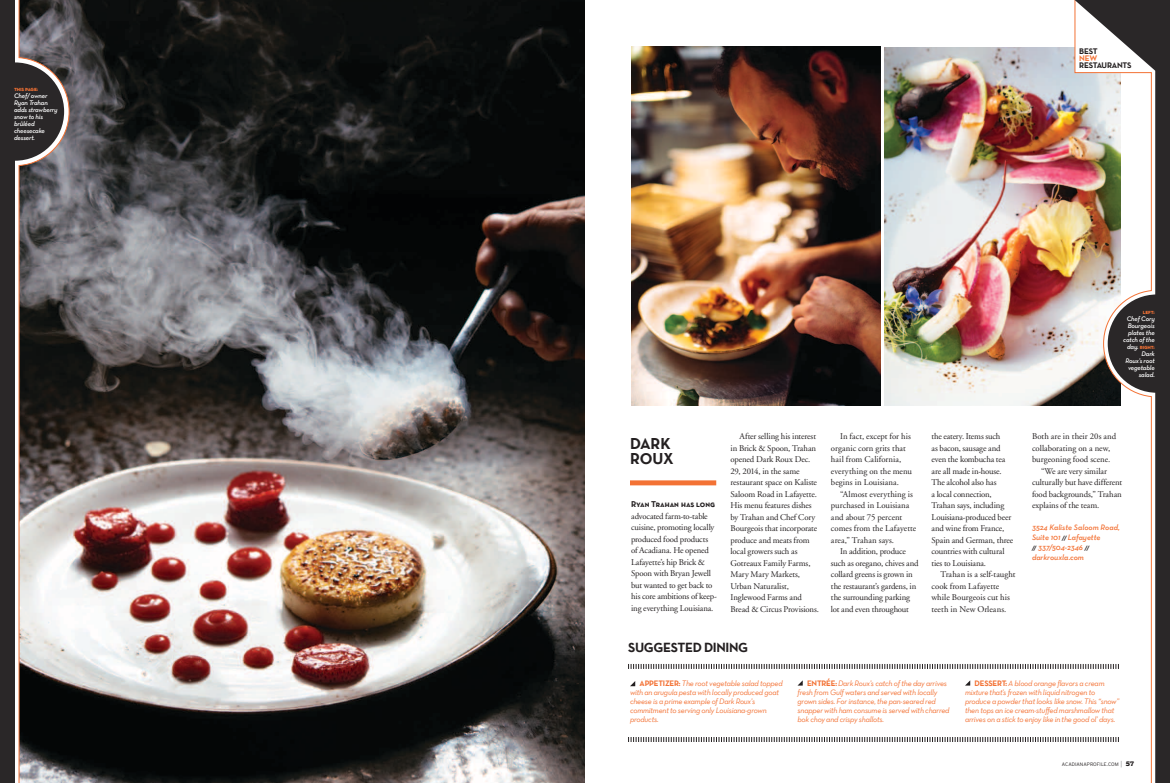
<style>
.page{position:relative;width:1170px;height:783px;background:#fff}
.page>*{position:absolute;margin:0;border:0;box-sizing:border-box;transform-origin:0 0}
.t1{font:16px/15px "Neutra Text TF Bold SC";color:#231f20}
.t2{font:13.5px "Neutra Text TF Bold SC";letter-spacing:-.025em;color:#231f20}
.t3{font:8.8px/11.5px "Adobe Garamond";letter-spacing:-.01em;color:#231f20}
.t4{font:8.8px "Adobe Garamond";letter-spacing:.01em;color:#231f20}
.t5{font:8.5px "Neutra Text TF Bold SC";color:#231f20}
.t6{font:8.2px "Neutra Text TF Bold SC";letter-spacing:-.025em;color:#231f20}
.t7{font:8.2px "Neutra Text TF Bold Alt";color:#f37235}
.t8{font:8px/9px "Neutra Text TF Book Italic Alt";letter-spacing:-.025em;color:#f37235}
.t9{font:italic 600 8px/10px "Neutra Text";color:#f37235}
.t10{font:8px "Neutra Text TF Bold SC";color:#f37235}
.t11{font:italic 600 6.8px/7px "Neutra Text";letter-spacing:-.025em;color:#fff;text-align:right}
.t12{font:6px "Neutra Text TF Bold SC";letter-spacing:-.025em;color:#f37235}
.t13{font:300 5px "Interstate";letter-spacing:.01em;color:#231f20}
.s1{font-family:"Neutra Text";font-weight:600;font-style:italic;font-size:6.8px;color:#fff}
.s2{font-family:"Neutra Text Bold SC Italic";font-weight:400;font-style:normal;font-size:6px;color:#231f20}
.s3{font-family:"Neutra Text TF Bold SC"}
.s4{font-family:"Archer";font-weight:400;font-size:7px;color:#58595b}
.s5{font-family:"Adria Slab";font-weight:900;font-size:7px}
</style>
<div class="page">
<img style="left:632px;top:46px;width:248px;height:360px">
<img style="left:884px;top:48px;width:190px;height:358px">
<img style="left:70px;top:0;width:515px;height:783px">
<svg style="left:630px;top:681px;width:5px;height:5px"></svg>
<svg style="left:798px;top:680px;width:5px;height:6px"></svg>
<svg style="left:965px;top:680px;width:5px;height:6px"></svg>
<svg style="left:1075px;top:0;width:95px;height:783px"></svg>
<svg style="left:1108px;top:294px;width:62px;height:99px;background:#454141"></svg>
<svg style="left:628px;top:664px;width:491px;height:5px"></svg>
<svg style="left:628px;top:737px;width:491px;height:5px"></svg>
<div style="left:630px;top:480px;width:86px;height:5px;background:#f37235"></div>
<svg style="left:18px;top:0;width:52px;height:783px;background:#716d6c"></svg>
<div style="left:0;top:0;width:15px;height:783px;background:#2a2728"></div>
<svg style="left:15px;top:62px;width:49px;height:99px;background:#484444"></svg>
<p class="t12" style="left:14px;top:86px;width:25px">THIS PAGE:</p>
<p class="t11" style="left:14px;top:93px;width:45px;text-align:left">Chef/ owner<br>Ryan Trahan adds strawberry snow to his brûléed cheesecake dessert.</p>
<p class="t6" style="left:1079px;top:46px;width:20px">BEST</p>
<p class="t7" style="left:1079px;top:53px;width:19px">NEW</p>
<p class="t6" style="left:1079px;top:60px;width:54px">RESTAURANTS</p>
<p class="t12" style="left:1143px;top:308px;width:13px">LEFT:</p>
<p class="t11" style="left:1123px;top:315px;width:33px">Chef Cory<br>Bourgeois plates the catch of the</p>
<p class="t12" style="left:1127px;top:343px;width:29px"><span class="s1">day.</span> RIGHT:</p>
<p class="t11" style="left:1125px;top:350px;width:31px">Dark<br>Roux’s root vegetable salad.</p>
<p class="t3" style="left:730px;top:431px;width:90px;text-indent:9px">After selling his interest in Brick &amp; Spoon, Trahan opened Dark Roux Dec.<br>29, 2014, in the same restaurant space on Kaliste<br>Saloom Road in Lafayette.<br>His menu features dishes by Trahan and Chef Cory<br>Bourgeois that incorporate produce and meats from local growers such as<br>Gotreaux Family Farms,<br>Mary Mary Markets,<br>Urban Naturalist,<br>Inglewood Farms and<br>Bread &amp; Circus Provisions.</p>
<h2 class="t2" style="left:628px;top:639px;width:122px">SUGGESTED DINING</h2>
<h1 class="t1" style="left:630px;top:436px;width:12px">DARK<br>ROU</h1>
<h1 class="t1" style="left:663px;top:451px;width:12px">X</h1>
<p class="t5" style="left:631px;top:499px;width:85px">RYAN TRAHAN HAS LONG</p>
<p class="t3" style="left:631px;top:511px;width:87px">advocated farm-to-table cuisine, promoting locally produced food products<br>of Acadiana. He opened<br>Lafayette’s hip Brick &amp;<br>Spoon with Bryan Jewell but wanted to get back to his core ambitions of keep&shy;ing everything Louisiana.</p>
<p class="t3" style="left:831px;top:431px;width:82px;text-indent:9px">In fact, except for his organic corn grits that hail from California, everything on the menu begins in Louisiana.</p>
<p class="t3" style="left:831px;top:489px;width:87px;text-indent:9px">“Almost everything is purchased in Louisiana and about 75 percent comes from the Lafayette area,” Trahan says.</p>
<p class="t3" style="left:831px;top:546px;width:89px;text-indent:9px">In addition, produce such as oregano, chives and collard greens is grown in the restaurant’s gardens, in the surrounding parking lot and even throughout</p>
<p class="t3" style="left:931px;top:431px;width:83px">the eatery. Items such<br>as bacon, sausage and even the kombucha tea are all made in-house.<br>The alcohol also has<br>a local connection,<br>Trahan says, including<br>Louisiana-produced beer and wine from France,<br>Spain and German, three countries with cultural ties to Louisiana.</p>
<p class="t3" style="left:931px;top:569px;width:86px;text-indent:9px">Trahan is a self-taught cook from Lafayette while Bourgeois cut his teeth in New Orleans.</p>
<p class="t4" style="left:1032px;top:432px;width:86px">Both are in their 20s and</p>
<p class="t3" style="left:1032px;top:443px;width:80px">collaborating on a new,</p>
<p class="t3" style="left:1032px;top:454px;width:80px">burgeoning food scene.</p>
<p class="t3" style="left:1041px;top:466px;width:67px">“We are very similar</p>
<p class="t3" style="left:1032px;top:477px;width:92px">culturally but have different</p>
<p class="t3" style="left:1032px;top:489px;width:91px">food backgrounds,” Trahan</p>
<p class="t3" style="left:1032px;top:500px;width:69px">explains of the team.</p>
<p class="t9" style="left:1032px;top:522px;width:89px">3524 Kaliste Saloom Road,<br>Suite 101 <span class="s2">//</span> Lafayette<br><span class="s2">//</span> 337/504-2346 <span class="s2">// </span>darkrouxla.com</p>
<p class="t8" style="left:798px;top:678px;width:154px;text-indent:29px"><span class="s3">ÉE:</span> Dark Roux’s catch of the day arrives fresh from Gulf waters and served with locally grown sides. For instance, the pan-seared red snapper with ham consume is served with charred bok choy and crispy shallots.</p>
<p class="t10" style="left:975px;top:678px;width:11px">DESSERT</p>
<p class="t8" style="left:965px;top:678px;width:156px;text-indent:40px"><span class="s3">:</span> A blood orange flavors a cream mixture that’s frozen with liquid nitrogen to produce a powder that looks like snow. This “snow” then tops an ice cream-stuffed marshmallow that arrives on a stick to enjoy like in the good ol’ days.</p>
<p class="t8" style="left:630px;top:679px;width:154px;text-indent:10px"><span class="s3">APPETIZER:</span> The root vegetable salad topped with an arugula pesta with locally produced goat cheese is a prime example of Dark Roux’s commitment to serving only Louisiana-grown products.</p>
<p class="t10" style="left:807px;top:678px;width:11px">ENTR</p>
<p class="t13" style="left:1062px;top:761px;width:74px">ACADIANAPROFILE.COM <span class="s4">|</span> <span class="s5">57</span></p>
</div>
